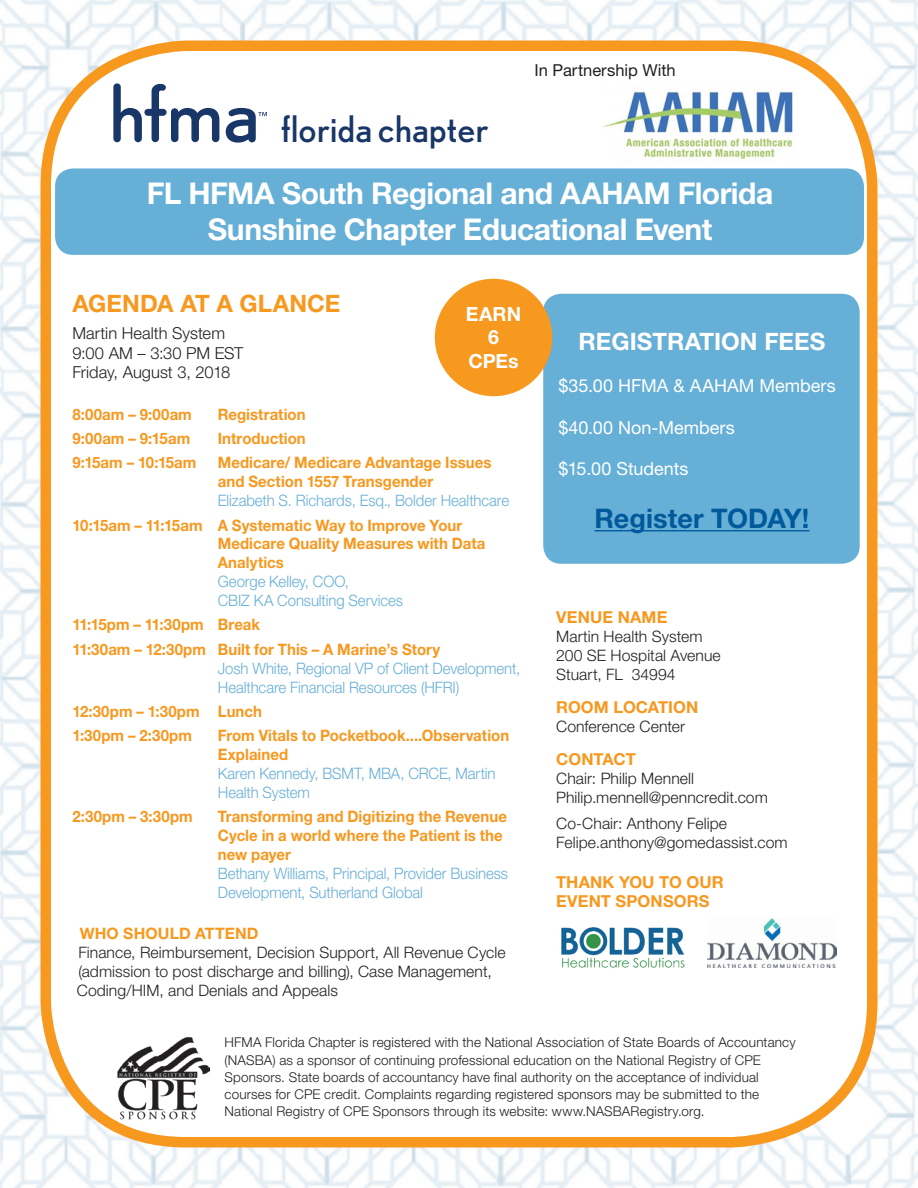
<style>
.page{position:relative;width:918px;height:1188px;background:#fff}
.page>*{position:absolute;margin:0;border:0;box-sizing:border-box;transform-origin:0 0}
.t1{font:36.6px "Nobel";color:#183667}
.t2{font:700 30px/36px "Helvetica Neue LT Std";letter-spacing:-.015em;color:#fff;text-align:center}
.t3{font:700 27px "Helvetica Neue LT Std";color:#00599a}
.t4{font:700 24px "Helvetica Neue LT Std";color:#fff}
.t5{font:700 24px "Helvetica Neue LT Std";letter-spacing:.005em;color:#f7981f}
.t6{font:700 19.5px/23.4px "Helvetica Neue LT Std";letter-spacing:.005em;color:#fff;text-align:center}
.t7{font:18px "Helvetica Neue LT Std";color:#fff}
.t8{font:700 16.5px/19.8px "Helvetica Neue LT Std";letter-spacing:.005em;color:#f7981f}
.t9{font:300 16.5px "Helvetica Neue LT Std";color:#231f20}
.t10{font:16.5px "Helvetica Neue LT Std";color:#231f20}
.t11{font:700 15.75px/18.9px "Helvetica Neue LT Std";letter-spacing:.005em;color:#f7981f;scale:.95 1}
.t12{font:300 15.75px/18.9px "Helvetica Neue LT Std";letter-spacing:.005em;color:#231f20}
.t13{font:300 15.75px/18.9px "Helvetica Neue LT Std";letter-spacing:-.005em;color:#66afd7;scale:.95 1}
.t14{font:700 15.75px "Helvetica Neue LT Std";letter-spacing:.005em;color:#f7981f}
.t15{font:300 13.5px/17.2px "Helvetica Neue LT Std";letter-spacing:.01em;color:#231f20}
.s1{font-weight:300;color:#66afd7}
.s2{font-weight:700;color:#f7981f}
</style>
<div class="page">
<img style="left:0;top:0;width:918px;height:1188px">
<div style="left:46px;top:46px;width:826px;height:1096px;background:#fff;border-radius:140px"></div>
<div style="left:40px;top:40px;width:837px;height:1108px;border:10px solid #f7981f;border-radius:140px"></div>
<div style="left:543px;top:294px;width:317px;height:270px;background:#66afd7;border-radius:18px"></div>
<div style="left:55px;top:168px;width:809px;height:87px;background:#66afd7;border-radius:18px"></div>
<div style="left:435px;top:279px;width:117px;height:117px;background:#f7981f;border-radius:50%"></div>
<hr style="left:595px;top:530px;width:214px;height:1px;background:#00599a">
<img style="left:118px;top:1037px;width:91px;height:82px">
<svg style="left:113px;top:83px;width:154px;height:60px"></svg>
<img style="left:604px;top:91px;width:189px;height:70px">
<img style="left:561px;top:927px;width:124px;height:41px">
<img style="left:708px;top:918px;width:129px;height:50px">
<p class="t1" style="left:281px;top:108px;width:209px">florida chapter</p>
<p class="t10" style="left:535px;top:60px;width:143px">In Partnership With</p>
<p class="t2" style="left:147px;top:174px;width:628px">FL HFMA South Regional and AAHAM Florida<br>Sunshine Chapter Educational Event</p>
<p class="t5" style="left:72px;top:289px;width:270px">AGENDA AT A GLANCE</p>
<p class="t9" style="left:72px;top:323px;width:154px">Martin Health System</p>
<p class="t9" style="left:72px;top:343px;width:173px">9:00 AM – 3:30 PM EST</p>
<p class="t9" style="left:72px;top:362px;width:159px">Friday, August 3, 2018</p>
<p class="t11" style="left:72px;top:404px;width:127px">8:00am – 9:00am</p>
<p class="t11" style="left:218px;top:404px;width:94px">Registration</p>
<p class="t11" style="left:72px;top:429px;width:126px">9:00am – 9:15am</p>
<p class="t11" style="left:218px;top:429px;width:94px">Introduction</p>
<p class="t11" style="left:72px;top:453px;width:132px">9:15am – 10:15am</p>
<p class="t11" style="left:218px;top:453px;width:308px">Medicare/ Medicare Advantage Issues and Section 1557 Transgender<br><span class="s1">Elizabeth S. Richards, Esq., Bolder Healthcare</span></p>
<p class="t11" style="left:218px;top:515px;width:283px;text-indent:-146px">10:15am – 11:15am A Systematic Way to Improve Your<br>Medicare Quality Measures with Data<br>Analytics<br><span class="s1">George Kelley, COO,<br>CBIZ KA Consulting Services</span></p>
<p class="t11" style="left:72px;top:615px;width:199px">11:15pm – 11:30pm Break</p>
<p class="t13" style="left:218px;top:639px;width:320px;text-indent:-146px"><span class="s2">11:30am – 12:30pm Built for This – A Marine’s Story<br></span>Josh White, Regional VP of Client Development,<br>Healthcare Financial Resources (HFRI)</p>
<p class="t11" style="left:72px;top:701px;width:201px">12:30pm – 1:30pm Lunch</p>
<p class="t11" style="left:72px;top:726px;width:128px">1:30pm – 2:30pm</p>
<p class="t11" style="left:218px;top:726px;width:308px">From Vitals to Pocketbook....Observation<br>Explained<br><span class="s1">Karen Kennedy, BSMT, MBA, CRCE, Martin<br>Health System</span></p>
<p class="t11" style="left:72px;top:807px;width:128px">2:30pm – 3:30pm</p>
<p class="t11" style="left:218px;top:807px;width:307px">Transforming and Digitizing the Revenue Cycle in a world where the Patient is the new payer<br><span class="s1">Bethany Williams, Principal, Provider Business Development, Sutherland Global</span></p>
<p class="t6" style="left:466px;top:302px;width:57px">EARN<br>6<br>CPEs</p>
<p class="t14" style="left:80px;top:924px;width:180px">WHO SHOULD ATTEND</p>
<p class="t12" style="left:77px;top:943px;width:430px">Finance, Reimbursement, Decision Support, All Revenue Cycle (admission to post discharge and billing), Case Management,<br>Coding/HIM, and Denials and Appeals</p>
<p class="t4" style="left:579px;top:326px;width:248px">REGISTRATION FEES</p>
<p class="t7" style="left:558px;top:375px;width:279px">$35.00 HFMA &amp; AAHAM Members</p>
<p class="t7" style="left:558px;top:416px;width:178px">$40.00 Non-Members</p>
<p class="t7" style="left:558px;top:458px;width:131px">$15.00 Students</p>
<p class="t3" style="left:595px;top:502px;width:216px">Register TODAY!</p>
<p class="t8" style="left:556px;top:607px;width:113px">VENUE NAME</p>
<p class="t12" style="left:556px;top:627px;width:148px">Martin Health System</p>
<p class="t12" style="left:556px;top:645px;width:166px">200 SE Hospital Avenue</p>
<p class="t12" style="left:556px;top:664px;width:121px">Stuart, FL 34994</p>
<p class="t8" style="left:556px;top:697px;width:144px">ROOM LOCATION</p>
<p class="t12" style="left:556px;top:717px;width:130px">Conference Center</p>
<p class="t8" style="left:556px;top:749px;width:81px">CONTACT</p>
<p class="t12" style="left:556px;top:769px;width:213px">Chair: Philip Mennell<br>Philip.mennell@penncredit.com</p>
<p class="t12" style="left:556px;top:813px;width:233px">Co-Chair: Anthony Felipe<br>Felipe.anthony@gomedassist.com</p>
<p class="t8" style="left:556px;top:872px;width:169px">THANK YOU TO OUR<br>EVENT SPONSORS</p>
<p class="t15" style="left:225px;top:1034px;width:572px">HFMA Florida Chapter is registered with the National Association of State Boards of Accountancy (NASBA) as a sponsor of continuing professional education on the National Registry of CPE Sponsors. State boards of accountancy have final authority on the acceptance of individual courses for CPE credit. Complaints regarding registered sponsors may be submitted to the National Registry of CPE Sponsors through its website: www.NASBARegistry.org.</p>
</div>
